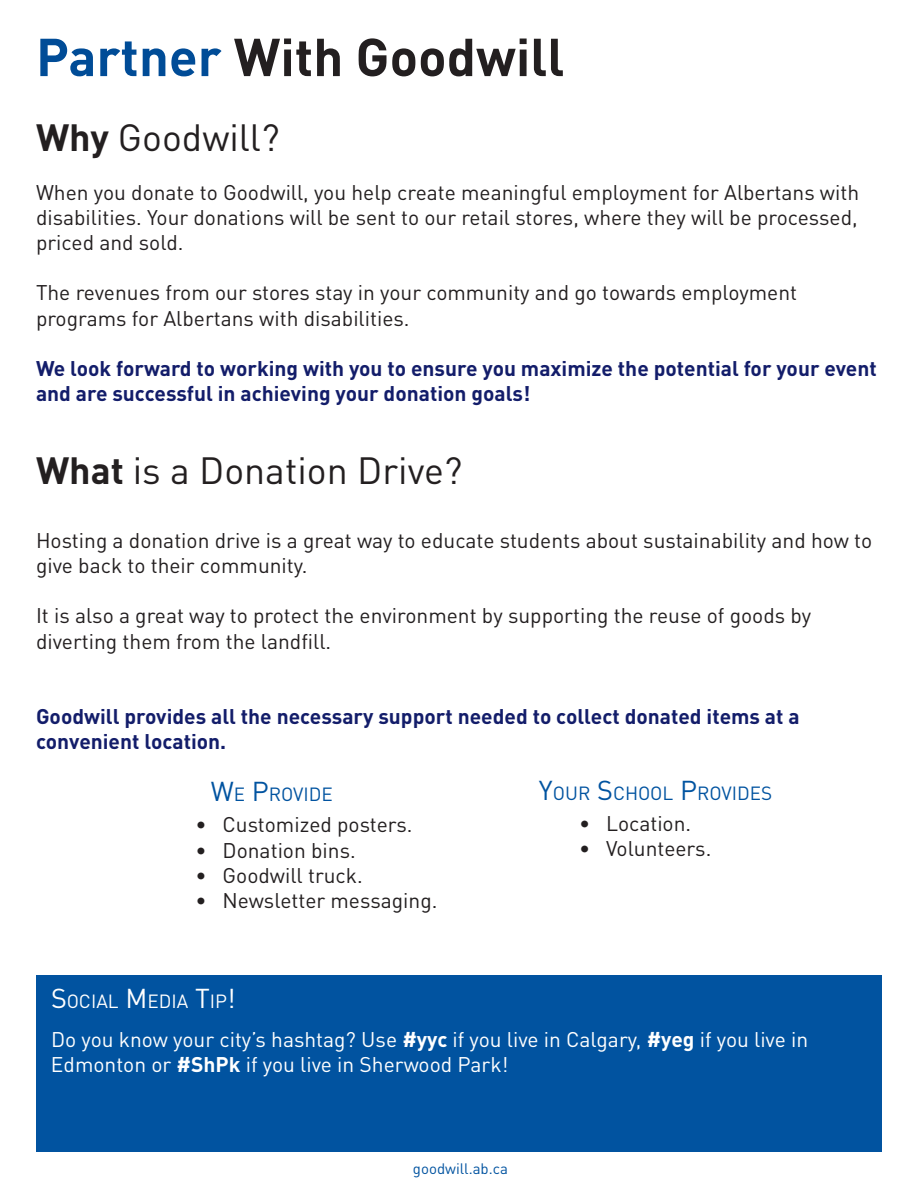
<style>
.page{position:relative;width:918px;height:1188px;background:#fff}
.page>*{position:absolute;margin:0;border:0;box-sizing:border-box;transform-origin:0 0}
.t1{font:700 52.5px "DINOT";color:#231f20}
.t2{font:37.5px "DINOT";color:#231f20}
.t3{font:21px/25.2px "DINOT";color:#231f20}
.t4{font:700 21px/25.2px "DINOT";color:#131d6a}
.t5{font:21px/25.2px "DINOT";color:#fff}
.t6{font:18.9px "DINOT";color:#0153a0}
.t7{font:18.9px "DINOT";color:#fff}
.t8{font:15px "DINOT";color:#0153a0}
.s1{color:#004c97}
.s2{font-weight:700}
.s3{font-size:27px}
</style>
<div class="page">
<div style="left:36px;top:976px;width:846px;height:176px;background:#0153a0"></div>
<p class="t1" style="left:36px;top:23px;width:530px"><span class="s1">Partner</span> With Goodwill</p>
<p class="t2" style="left:36px;top:114px;width:245px"><span class="s2">Why</span> Goodwill?</p>
<p class="t3" style="left:36px;top:179px;width:825px;text-align:justify">When you donate to Goodwill, you help create meaningful employment for Albertans with disabilities. Your donations will be sent to our retail stores, where they will be processed, priced and sold.</p>
<p class="t3" style="left:36px;top:280px;width:763px">The revenues from our stores stay in your community and go towards employment programs for Albertans with disabilities.</p>
<p class="t4" style="left:36px;top:355px;width:842px">We look forward to working with you to ensure you maximize the potential for your event and are successful in achieving your donation goals!</p>
<p class="t2" style="left:36px;top:447px;width:428px"><span class="s2">What</span> is a Donation Drive?</p>
<p class="t3" style="left:36px;top:527px;width:838px">Hosting a donation drive is a great way to educate students about sustainability and how to give back to their community.</p>
<p class="t3" style="left:36px;top:603px;width:777px">It is also a great way to protect the environment by supporting the reuse of goods by diverting them from the landfill.</p>
<p class="t4" style="left:36px;top:703px;width:765px">Goodwill provides all the necessary support needed to collect donated items at a convenient location.</p>
<p class="t6" style="left:211px;top:783px;width:124px"><span class="s3">W</span>E <span class="s3">P</span>ROVIDE</p>
<p class="t6" style="left:539px;top:781px;width:233px"><span class="s3">Y</span>OUR <span class="s3">S</span>CHOOL <span class="s3">P</span>ROVIDES</p>
<p class="t3" style="left:196px;top:812px;width:219px">• Customized posters.</p>
<p class="t3" style="left:196px;top:837px;width:162px">• Donation bins.</p>
<p class="t3" style="left:196px;top:862px;width:169px">• Goodwill truck.</p>
<p class="t3" style="left:196px;top:887px;width:243px">• Newsletter messaging.</p>
<p class="t3" style="left:579px;top:810px;width:114px">• Location.</p>
<p class="t3" style="left:579px;top:835px;width:134px">• Volunteers.</p>
<p class="t7" style="left:51px;top:990px;width:186px"><span class="s3">S</span>OCIAL <span class="s3">M</span>EDIA <span class="s3">T</span>IP<span class="s3">!</span></p>
<p class="t5" style="left:51px;top:1026px;width:759px">Do you know your city’s hashtag? Use <span class="s2">#yyc</span> if you live in Calgary, <span class="s2">#yeg</span> if you live in<br>Edmonton or <span class="s2">#ShPk</span> if you live in Sherwood Park!</p>
<p class="t8" style="left:413px;top:1159px;width:97px">goodwill.ab.ca</p>
</div>
